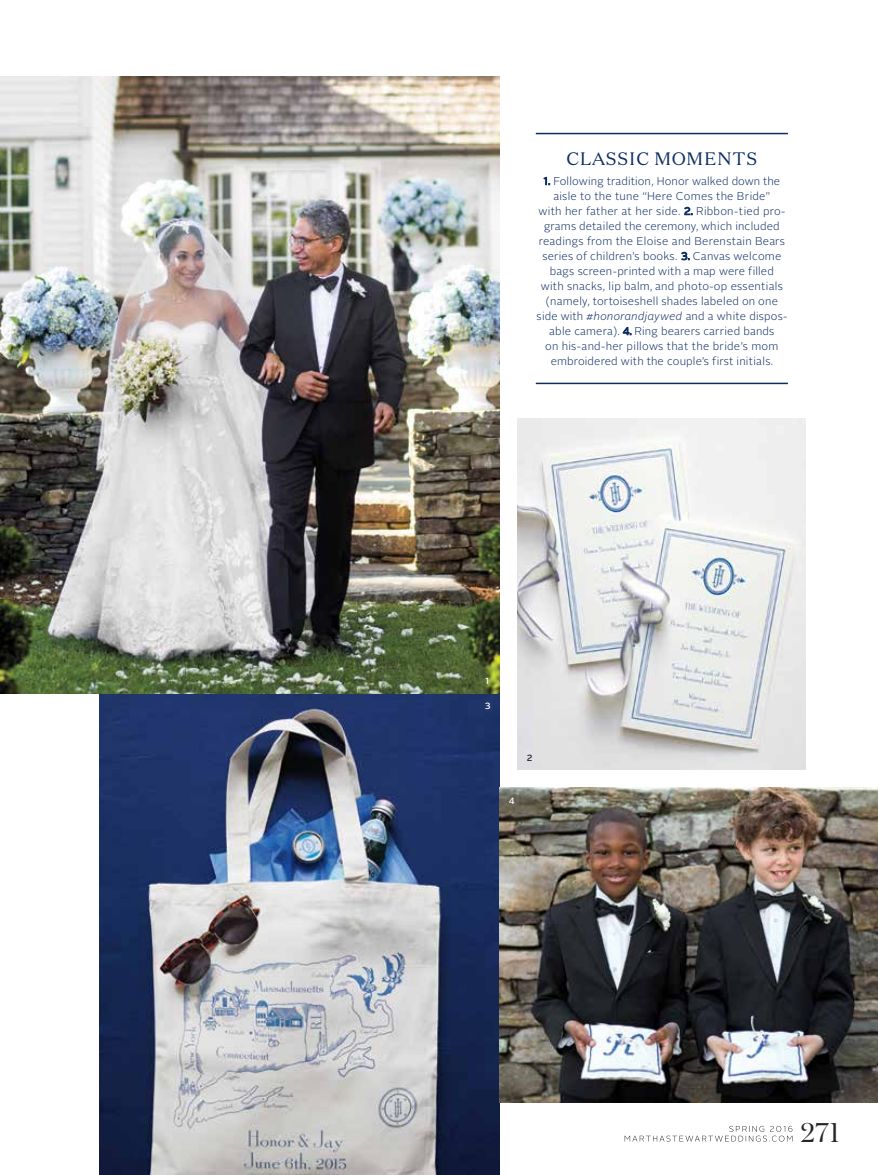
<style>
.page{position:relative;width:878px;height:1175px;background:#fff}
.page>*{position:absolute;margin:0;border:0;box-sizing:border-box;transform-origin:0 0}
.t1{font:27px "Domaine Display";color:#252525}
.t2{font:18px "Domaine Text";letter-spacing:.045em;color:#0c2d62}
.t3{font:300 11.25px/15px "Alright Sans";letter-spacing:.02em;color:#0c2d62;text-align:center}
.t4{font:500 9px "Alright Sans";color:#fff}
.t5{font:500 9px "Alright Sans";color:#252525}
.s1{font-weight:400;font-size:10.5px}
.s2{font-style:italic}
</style>
<div class="page">
<img style="left:518px;top:418px;width:288px;height:352px">
<img style="left:99px;top:693px;width:401px;height:481px">
<img style="left:0;top:77px;width:500px;height:616px">
<img style="left:500px;top:788px;width:378px;height:314px">
<svg style="left:543px;top:177px;width:7px;height:8px"></svg>
<svg style="left:684px;top:207px;width:8px;height:8px"></svg>
<svg style="left:681px;top:252px;width:8px;height:8px"></svg>
<svg style="left:623px;top:327px;width:8px;height:8px"></svg>
<hr style="left:536px;top:382px;width:252px;height:2px;background:#0c2d62">
<hr style="left:536px;top:133px;width:252px;height:1px;background:#0c2d62">
<svg style="left:624px;top:1125px;width:168px;height:16px"></svg>
<h2 class="t2" style="left:566px;top:147px;width:37px">CLASSI</h2>
<h2 class="t2" style="left:636px;top:147px;width:123px">C MOMENTS</h2>
<p class="t3" style="left:536px;top:173px;width:252px"><span class="s1">1.</span> Following tradition, Honor walked down the aisle to the tune “Here Comes the Bride”<br>with her father at her side. <span class="s1">2.</span> Ribbon-tied pro&shy;grams detailed the ceremony, which included readings from the E loise and Berenstain Bears series of children’s books. <span class="s1">3.</span> Canvas welcome bags screen-printed with a map were filled<br>with snacks, lip balm, and photo-op essentials (namely, tortoiseshell shades labeled on one side with <span class="s2">#honorandjaywed</span> and a white dispos&shy;able camera). <span class="s1">4.</span> Ring bearers carried bands<br>on his-and-her pillows that the bride’s mom embroidered with the couple’s first initials.</p>
<p class="t4" style="left:485px;top:675px;width:5px">1</p>
<p class="t4" style="left:485px;top:699px;width:7px">3</p>
<p class="t5" style="left:527px;top:751px;width:7px">2</p>
<p class="t4" style="left:509px;top:794px;width:7px">4</p>
<h1 class="t1" style="left:800px;top:1115px;width:40px">271</h1>
</div>
